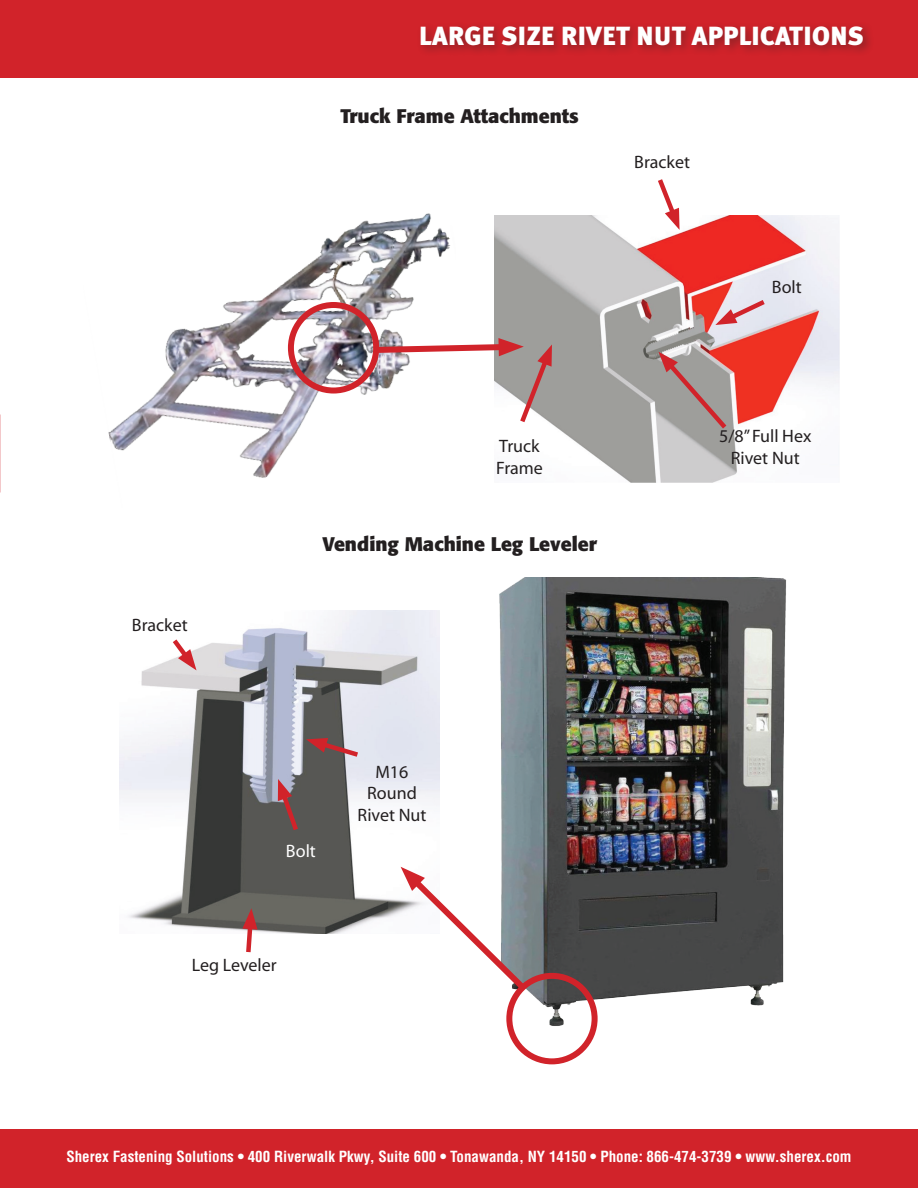
<style>
.page{position:relative;width:918px;height:1188px;background:#fff}
.page>*{position:absolute;margin:0;border:0;box-sizing:border-box;transform-origin:0 0}
.t1{font:900 26.25px "Meta Plus";color:#fff}
.t2{font:700 19.5px "Formata";color:#231f20}
.t3{font:18px/21.6px "Myriad";color:#231f20;text-align:center}
.t4{font:18px "Myriad";color:#fff}
.t5{font:700 condensed 15px "Helvetica LT Std";color:#fff}
</style>
<div class="page">
<img style="left:108px;top:213px;width:342px;height:265px">
<img style="left:120px;top:610px;width:320px;height:324px">
<img style="left:494px;top:216px;width:345px;height:267px">
<img style="left:499px;top:578px;width:288px;height:449px">
<div style="left:288px;top:302px;width:91px;height:92px;border:6px solid #d1232a;border-radius:50%"></div>
<svg style="left:654px;top:179px;width:27px;height:51px"></svg>
<svg style="left:368px;top:338px;width:185px;height:89px"></svg>
<svg style="left:658px;top:352px;width:73px;height:81px;background:#a99391"></svg>
<svg style="left:715px;top:296px;width:55px;height:30px;background:#e1b5bc"></svg>
<svg style="left:168px;top:635px;width:29px;height:35px"></svg>
<svg style="left:242px;top:908px;width:16px;height:45px"></svg>
<svg style="left:277px;top:779px;width:25px;height:56px"></svg>
<svg style="left:306px;top:737px;width:57px;height:23px"></svg>
<div style="left:506px;top:973px;width:92px;height:91px;border:6px solid #d1232a;border-radius:50%"></div>
<svg style="left:401px;top:867px;width:130px;height:128px"></svg>
<div style="left:0;top:1130px;width:918px;height:58px;background:#d1232a"></div>
<div style="left:0;top:0;width:918px;height:77px;background:#d1232a"></div>
<div style="left:416px;top:21px;width:458px;height:36px;background:#231f20;opacity:.4"></div>
<h1 class="t1" style="left:419px;top:21px;width:447px">LARGE SIZE RIVET NUT APPLICATIONS</h1>
<h2 class="t2" style="left:340px;top:104px;width:240px">Truck Frame Attachments</h2>
<p class="t3" style="left:634px;top:152px;width:57px">Bracket</p>
<p class="t3" style="left:772px;top:277px;width:31px">Bolt</p>
<p class="t3" style="left:496px;top:436px;width:48px;text-align:left">Truck<br>Frame</p>
<p class="t3" style="left:719px;top:426px;width:94px">5/8” Full Hex<br>Rivet Nut</p>
<p class="t3" style="left:132px;top:615px;width:57px">Bracket</p>
<h2 class="t2" style="left:323px;top:532px;width:276px">Vending Machine Leg Leveler</h2>
<p class="t4" style="left:286px;top:842px;width:31px">Bolt</p>
<p class="t3" style="left:192px;top:955px;width:86px">Leg Leveler</p>
<p class="t3" style="left:357px;top:762px;width:71px">M16<br>Round<br>Rivet Nut</p>
<p class="t5" style="left:66px;top:1147px;width:787px">Sherex Fastening Solutions • 400 Riverwalk Pkwy, Suite 600 • Tonawanda, NY 14150 • Phone: 866-474-3739 • www.sherex.com</p>
</div>
